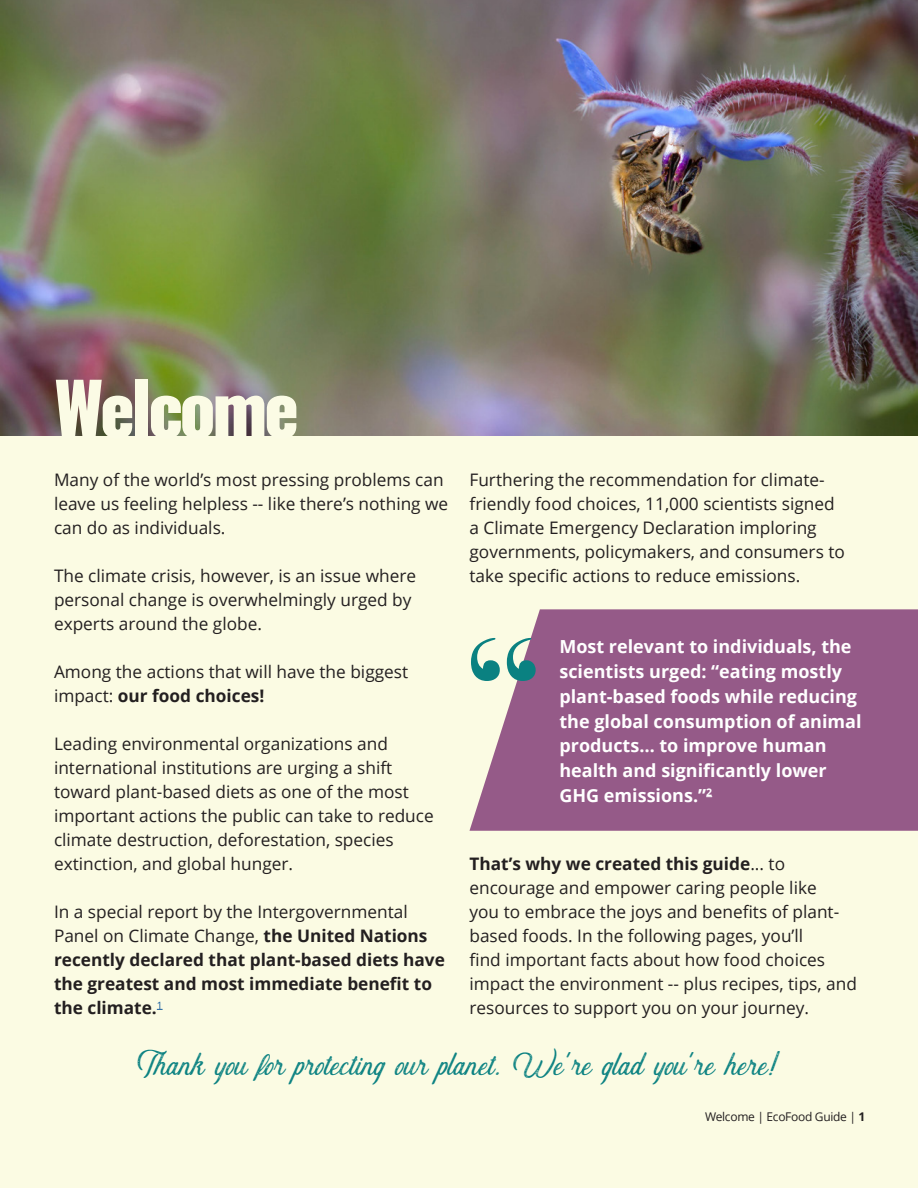
<style>
.page{position:relative;width:918px;height:1188px;background:#fff}
.page>*{position:absolute;margin:0;border:0;box-sizing:border-box;transform-origin:0 0}
.t1{font:800 72px "Oswald";letter-spacing:-.05em;color:#fbfbe5}
.t2{font:36px "Barley Script Textured";color:#0a8181}
.t3{font:700 18px/24.8px "Open Sans";color:#fff}
.t4{font:17.25px/24px "Open Sans";color:#231f20}
.t5{font:700 17.25px/24px "Open Sans";color:#231f20}
.t6{font:12px "Open Sans";letter-spacing:-.025em;color:#231f20}
.s1{font-weight:700}
.s2{font-weight:400}
</style>
<div class="page">
<div style="left:0;top:14px;width:918px;height:1174px;background:#fbfbe3"></div>
<div style="left:469px;top:609px;width:449px;height:222px;background:#955a88"></div>
<img style="left:0;top:0;width:918px;height:435px">
<svg style="left:471px;top:638px;width:65px;height:43px"></svg>
<p class="t1" style="left:54px;top:358px;width:246px">Welcome</p>
<p class="t4" style="left:54px;top:468px;width:396px">Many of the world’s most pressing problems can leave us feeling helpless -- like there’s nothing we can do as individuals.</p>
<p class="t4" style="left:54px;top:564px;width:364px">The climate crisis, however, is an issue where personal change is overwhelmingly urged by experts around the globe.</p>
<p class="t4" style="left:54px;top:660px;width:356px">Among the actions that will have the biggest impact: <span class="s1">our food choices!</span></p>
<p class="t4" style="left:54px;top:732px;width:381px">Leading environmental organizations and international institutions are urging a shift toward plant-based diets as one of the most important actions the public can take to reduce climate destruction, deforestation, species extinction, and global hunger.</p>
<p class="t5" style="left:54px;top:900px;width:392px"><span class="s2">In a special report by the Intergovernmental Panel on Climate Change,</span> the United Nations recently declared that plant-based diets have the greatest and most immediate benefit to the climate.<sup>1</sup></p>
<p class="t4" style="left:470px;top:468px;width:377px">Furthering the recommendation for climate&shy;friendly food choices, 11,000 scientists signed a Climate Emergency Declaration imploring governments, policymakers, and consumers to take specific actions to reduce emissions.</p>
<p class="t3" style="left:559px;top:634px;width:304px">Most relevant to individuals, the scientists urged: “eating mostly plant-based foods while reducing the global consumption of animal products… to improve human health and significantly lower</p>
<p class="t3" style="left:559px;top:783px;width:154px">GHG emissions.”<sup>2</sup></p>
<p class="t4" style="left:470px;top:852px;width:389px"><span class="s1">That’s why we created this guide</span>... to encourage and empower caring people like<br>you to embrace the joys and benefits of plant&shy;based foods. In the following pages, you’ll<br>find important facts about how food choices impact the environment -- plus recipes, tips, and resources to support you on your journey.</p>
<p class="t2" style="left:138px;top:1040px;width:644px">Thank you for protecting our planet. We're glad you're here!</p>
<p class="t6" style="left:705px;top:1109px;width:162px">Welcome | EcoFood Guide | <span class="s1">1</span></p>
</div>
